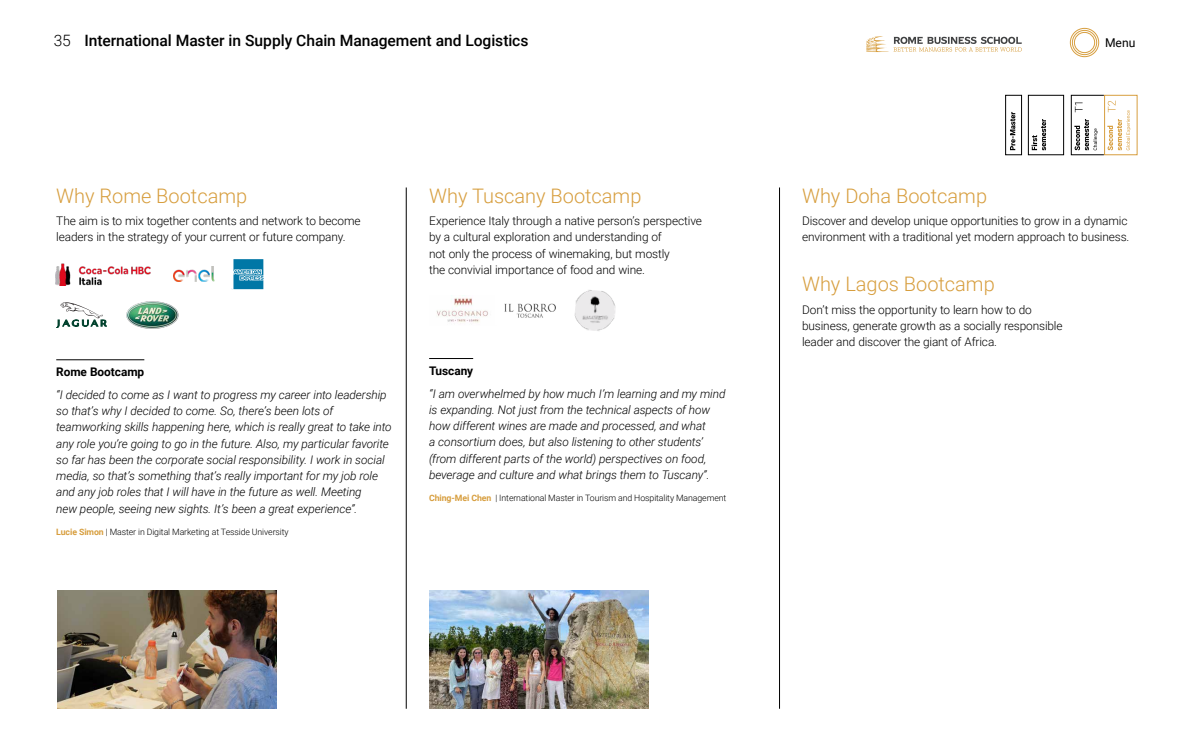
<style>
.page{position:relative;width:1200px;height:750px;background:#fff}
.page>*{position:absolute;margin:0;border:0;box-sizing:border-box;transform-origin:0 0}
.Subtitular_Dorado{font:300 20px "Roboto";color:#d79e3e}
.Texto_Descripciones{font:300 20px "Roboto";color:#d79e3e}
.t1{font:500 15.62px "Roboto";letter-spacing:-.005em;color:#000}
.t2{font:12.12px "Roboto";color:#000}
.Texto_Descripciones-2{font:italic 300 11.88px/16.2px "Roboto";letter-spacing:-.01em;color:#000}
.Texto_Descripciones-3{font:300 11.88px/16.2px "Roboto";letter-spacing:-.01em;color:#000}
.Texto_Descripciones-4{font:700 11.88px "Roboto";color:#000}
.Texto_Descripciones-5{font:300 8.75px "Roboto";letter-spacing:-.01em;color:#000}
.s1{font-weight:300}
.s2{font-weight:700;color:#d79e3e}
</style>
<div class="page">
<div style="left:1070px;top:28px;width:29px;height:29px;border:1px solid #d79e3e;border-radius:50%"></div>
<div style="left:1072px;top:30px;width:25px;height:25px;border:1px solid #d79e3e;border-radius:50%"></div>
<div style="left:1074px;top:32px;width:21px;height:21px;border:1px solid #d79e3e;border-radius:50%"></div>
<svg style="left:866px;top:36px;width:156px;height:16px"></svg>
<hr style="left:56px;top:360px;width:88px;height:1px;background:#000">
<hr style="left:429px;top:358px;width:44px;height:1px;background:#000">
<img style="left:436px;top:295px;width:120px;height:28px">
<img style="left:574px;top:290px;width:42px;height:41px">
<div style="left:1005px;top:95px;width:17px;height:60px;border:1px solid #000"></div>
<svg style="left:1010px;top:112px;width:5px;height:38px"></svg>
<div style="left:1028px;top:95px;width:36px;height:60px;border:1px solid #000"></div>
<svg style="left:1032px;top:119px;width:14px;height:31px"></svg>
<div style="left:1071px;top:95px;width:33px;height:60px;border:1px solid #000"></div>
<svg style="left:1075px;top:103px;width:8px;height:9px"></svg>
<svg style="left:1074px;top:119px;width:24px;height:31px"></svg>
<div style="left:1104px;top:95px;width:34px;height:60px;border:1px solid #d79e3e"></div>
<svg style="left:1107px;top:101px;width:24px;height:49px"></svg>
<img style="left:57px;top:591px;width:220px;height:118px">
<img style="left:429px;top:591px;width:220px;height:118px">
<hr style="left:406px;top:188px;width:1px;height:521px;background:#000">
<hr style="left:779px;top:188px;width:1px;height:521px;background:#000">
<img style="left:174px;top:267px;width:41px;height:15px">
<svg style="left:57px;top:302px;width:49px;height:26px"></svg>
<img style="left:126px;top:301px;width:53px;height:28px">
<svg style="left:231px;top:288px;width:33px;height:2px"></svg>
<svg style="left:232px;top:259px;width:32px;height:30px"></svg>
<img style="left:55px;top:263px;width:96px;height:23px">
<h2 class="t1" style="left:54px;top:30px;width:476px"><span class="s1">35</span> International Master in Supply Chain Management and Logistics</h2>
<p class="t2" style="left:1105px;top:34px;width:32px">Menu</p>
<p class="Texto_Descripciones" style="left:56px;top:181px;width:192px">Why Rome Bootcamp</p>
<p class="Texto_Descripciones-3" style="left:56px;top:212px;width:306px">The aim is to mix together contents and network to become leaders in the strategy of your current or future company.</p>
<p class="Texto_Descripciones-4" style="left:56px;top:364px;width:90px">Rome Bootcamp</p>
<p class="Texto_Descripciones-2" style="left:56px;top:386px;width:337px">“I decided to come as I want to progress my career into leadership so that’s why I decided to come. So, there’s been lots of teamworking skills happening here, which is really great to take into any role you’re going to go in the future. Also, my particular favorite so far has been the corporate social responsibility. I work in social media, so that’s something that’s really important for my job role and any job roles that I will have in the future as well. Meeting<br>new people, seeing new sights. It’s been a great experience”.</p>
<p class="Texto_Descripciones-5" style="left:56px;top:526px;width:234px"><span class="s2">Lucie Simon</span> | Master in Digital Marketing at Tesside University</p>
<p class="Subtitular_Dorado" style="left:429px;top:181px;width:214px">Why Tuscany Bootcamp</p>
<p class="Texto_Descripciones-3" style="left:429px;top:212px;width:274px">Experience Italy through a native person’s perspective by a cultural exploration and understanding of<br>not only the process of winemaking, but mostly<br>the convivial importance of food and wine.</p>
<p class="Texto_Descripciones-4" style="left:429px;top:362px;width:46px">Tuscany</p>
<p class="Texto_Descripciones-2" style="left:429px;top:385px;width:298px">“I am overwhelmed by how much I’m learning and my mind is expanding. Not just from the technical aspects of how how different wines are made and processed, and what<br>a consortium does, but also listening to other students’ (from different parts of the world) perspectives on food, beverage and culture and what brings them to Tuscany”.</p>
<p class="Texto_Descripciones-5" style="left:429px;top:492px;width:299px"><span class="s2">Ching-Mei Chen</span> | International Master in Tourism and Hospitality Management</p>
<p class="Subtitular_Dorado" style="left:802px;top:181px;width:187px">Why Doha Bootcamp</p>
<p class="Texto_Descripciones-3" style="left:802px;top:212px;width:329px">Discover and develop unique opportunities to grow in a dynamic environment with a traditional yet modern approach to business.</p>
<p class="Texto_Descripciones" style="left:802px;top:270px;width:194px">Why Lagos Bootcamp</p>
<p class="Texto_Descripciones-3" style="left:802px;top:301px;width:262px">Don’t miss the opportunity to learn how to do business, generate growth as a socially responsible leader and discover the giant of Africa.</p>
</div>
